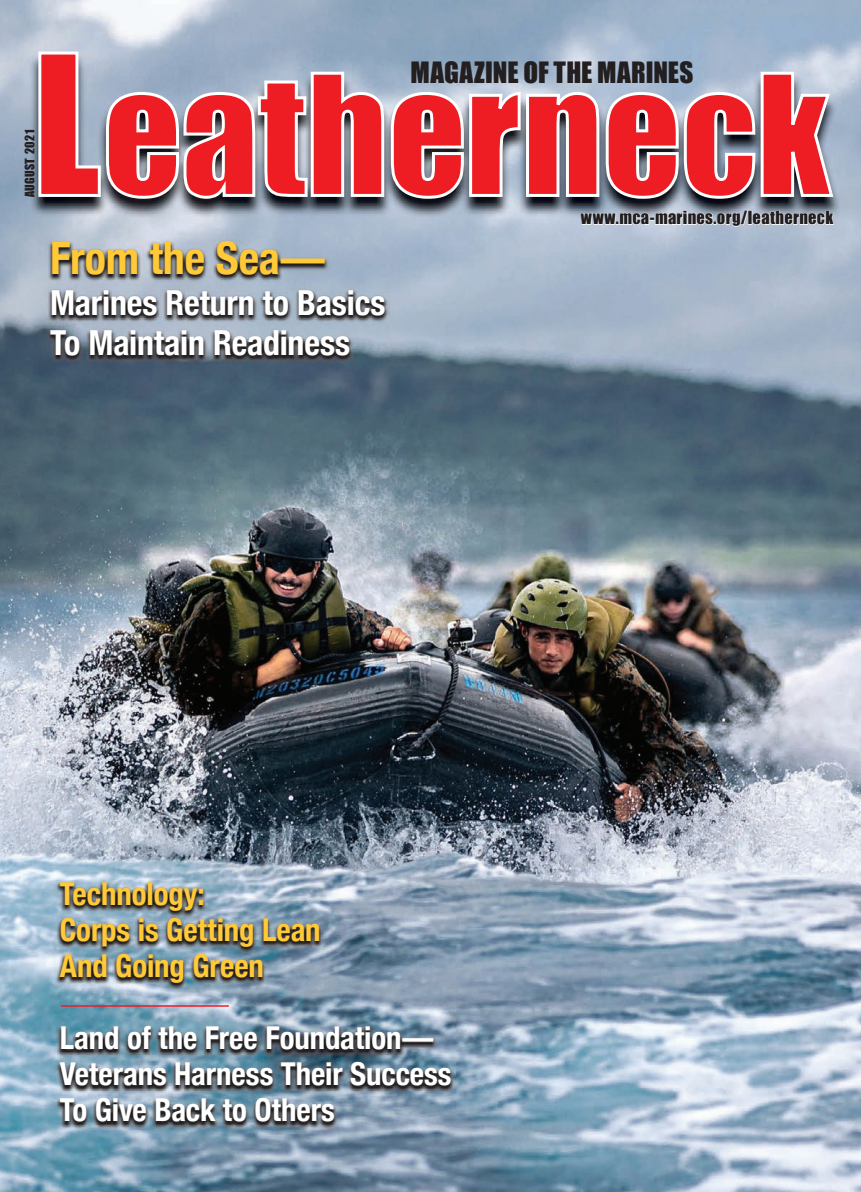
<style>
.page{position:relative;width:861px;height:1192px;background:#fff}
.page>*{position:absolute;margin:0;border:0;box-sizing:border-box;transform-origin:0 0}
.t1{font:180px "Impact";color:#ee1d23}
.t2{font:154.5px "Impact";color:#ee1d23}
.t3{font:700 condensed 45px "Helvetica Neue";letter-spacing:-.005em;color:#ffc938}
.t4{font:700 condensed 34.5px/40.5px "Helvetica Neue";letter-spacing:-.005em;color:#fff}
.t5{font:700 condensed 31.5px/36px "Helvetica Neue";color:#fff}
.t6{font:700 condensed 31.5px/36px "Helvetica Neue";letter-spacing:-.005em;color:#ffc938}
.t7{font:27px "Impact";letter-spacing:.005em;color:#231f20}
.t8{font:16.5px "Impact";letter-spacing:.015em;color:#231f20}
.t9{font:12px "Impact";letter-spacing:.02em;color:#231f20}
</style>
<div class="page">
<img style="left:0;top:0;width:860px;height:1192px">
<img style="left:30px;top:54px;width:810px;height:164px">
<svg style="left:37px;top:50px;width:797px;height:150px;background:#6f7784"></svg>
<svg style="left:580px;top:210px;width:253px;height:17px"></svg>
<img style="left:46px;top:240px;width:343px;height:123px">
<img style="left:55px;top:881px;width:400px;height:248px">
<hr style="left:61px;top:1005px;width:168px;height:2px;background:#ee1d23">
<h1 class="t1" style="left:32px;top:14px;width:70px">L</h1>
<p class="t9" style="left:20px;top:197px;width:69px;rotate:-90deg">AUGUST 2021</p>
<p class="t7" style="left:410px;top:51px;width:284px">MAGAZINE OF THE MARINES</p>
<h2 class="t2" style="left:103px;top:40px;width:728px">eatherneck</h2>
<p class="t8" style="left:580px;top:205px;width:254px">www.mca-marines.org/leatherneck</p>
<h3 class="t3" style="left:50px;top:221px;width:276px">From the Sea—</h3>
<p class="t4" style="left:50px;top:280px;width:336px">Marines Return to Basics<br>To Maintain Readiness</p>
<p class="t6" style="left:60px;top:874px;width:262px">Technology:<br>Corps is Getting Lean<br>And Going Green</p>
<p class="t5" style="left:60px;top:1018px;width:393px">Land of the Free Foundation—<br>Veterans Harness Their Success<br>To Give Back to Others</p>
</div>
